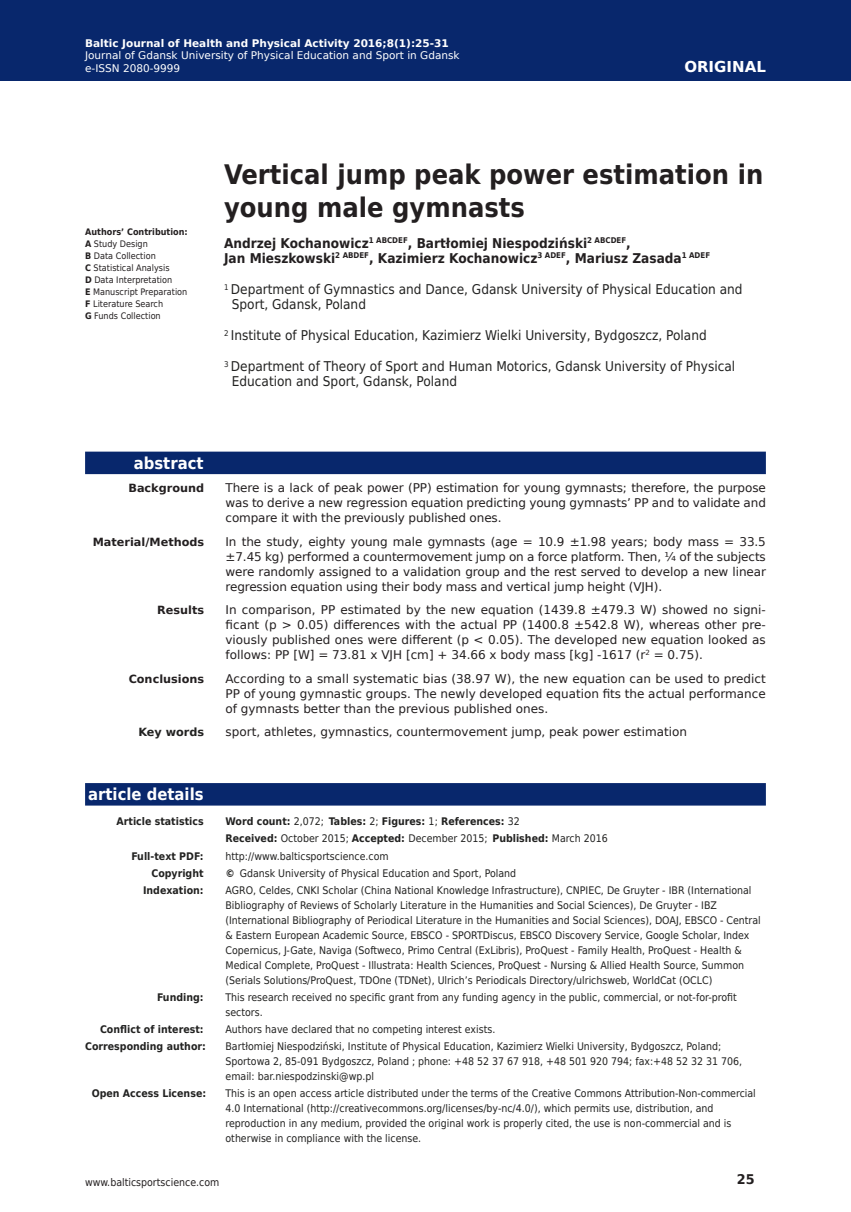
<style>
.page{position:relative;width:851px;height:1212px;background:#fff}
.page>*{position:absolute;margin:0;border:0;box-sizing:border-box;transform-origin:0 0}
.Title_English{font:700 27px/32.4px "DejaVu Sans Condensed";color:#231f20}
.t1{font:700 16.5px "DejaVu Sans Condensed";color:#fff}
.t2{font:700 15px "DejaVu Sans";color:#fff}
.t3{font:13.5px/15px "DejaVu Sans Condensed";color:#222221}
.t4{font:700 13.5px/15px "DejaVu Sans Condensed";color:#231f20}
.t5{font:700 13.35px "DejaVu Sans";color:#231f20;scale:.96 1}
.Abstract_Body_Text{font:12px/15px "DejaVu Sans";color:#231f20;text-align:justify}
.Abstract_Body_Text-2{font:700 11.25px "DejaVu Sans";color:#231f20}
.Abstract_Body_Text-3{font:700 11.25px "DejaVu Sans";color:#222221}
.Coresponding_Author{font:10.5px/15px "DejaVu Sans Condensed";color:#222221}
.Coresponding_Author-2{font:700 10.5px "DejaVu Sans Condensed";color:#222221}
.t6{font:10.5px "DejaVu Sans";color:#fff}
.t7{font:700 10.5px "DejaVu Sans";color:#fff}
.t8{font:10.5px "DejaVu Sans Condensed";color:#231f20}
.t9{font:9px "DejaVu Sans Condensed";color:#231f20}
.t10{font:700 9px "DejaVu Sans Condensed";color:#231f20}
.s1{font-weight:700}
.s2{font-weight:400}
</style>
<div class="page">
<div style="left:0;top:0;width:850px;height:80px;background:#08276c"></div>
<div style="left:85px;top:783px;width:680px;height:22px;background:#08276c"></div>
<div style="left:85px;top:452px;width:680px;height:22px;background:#08276c"></div>
<p class="t7" style="left:85px;top:34px;width:365px">Baltic Journal of Health and Physical Activity 2016;8(1):25-31</p>
<p class="t6" style="left:85px;top:47px;width:376px">Journal of Gdansk University of Physical Education and Sport in Gdansk</p>
<p class="t6" style="left:85px;top:60px;width:97px">e-ISSN 2080-9999</p>
<h3 class="t2" style="left:684px;top:54px;width:83px">ORIGINAL</h3>
<p class="t10" style="left:85px;top:225px;width:104px">Authors’ Contribution:</p>
<p class="t9" style="left:85px;top:237px;width:64px"><span class="s1">A</span> Study Design</p>
<p class="t9" style="left:85px;top:249px;width:72px"><span class="s1">B</span> Data Collection</p>
<p class="t9" style="left:85px;top:261px;width:86px"><span class="s1">C</span> Statistical Analysis</p>
<p class="t9" style="left:85px;top:273px;width:89px"><span class="s1">D</span> Data Interpretation</p>
<p class="t9" style="left:85px;top:285px;width:104px"><span class="s1">E</span> Manuscript Preparation</p>
<p class="t9" style="left:85px;top:297px;width:80px"><span class="s1">F</span> Literature Search</p>
<p class="t9" style="left:85px;top:309px;width:77px"><span class="s1">G</span> Funds Collection</p>
<p class="Title_English" style="left:224px;top:158px;width:540px">Vertical jump peak power estimation in young male gymnasts</p>
<p class="t4" style="left:224px;top:235px;width:487px">Andrzej Kochanowicz<sup>1</sup> <sup>ABCDEF</sup>, Bartłomiej Niespodziński<sup>2</sup> <sup>ABCDEF</sup>,<br>Jan Mieszkowski<sup>2</sup> <sup>ABDEF</sup>, Kazimierz Kochanowicz<sup>3</sup> <sup>ADEF</sup>, Mariusz Zasada<sup>1</sup> <sup>ADEF</sup></p>
<p class="t3" style="left:232px;top:281px;width:512px;text-indent:-8px"><sup>1</sup> Department of Gymnastics and Dance, Gdansk University of Physical Education and<br>Sport, Gdansk, Poland</p>
<p class="t3" style="left:224px;top:328px;width:484px"><sup>2</sup> Institute of Physical Education, Kazimierz Wielki University, Bydgoszcz, Poland</p>
<p class="t3" style="left:232px;top:359px;width:505px;text-indent:-8px"><sup>3</sup> Department of Theory of Sport and Human Motorics, Gdansk University of Physical<br>Education and Sport, Gdansk, Poland</p>
<p class="t1" style="left:134px;top:449px;width:71px">abstract</p>
<p class="Abstract_Body_Text-2" style="left:128px;top:479px;width:77px">Background</p>
<p class="Abstract_Body_Text" style="left:225px;top:480px;width:542px">There is a lack of peak power (PP) estimation for young gymnasts; therefore, the purpose was to derive a new regression equation predicting young gymnasts’ PP and to validate and compare it with the previously published ones.</p>
<p class="Abstract_Body_Text-2" style="left:93px;top:533px;width:113px">Material/Methods</p>
<p class="Abstract_Body_Text" style="left:225px;top:534px;width:542px">In the study, eighty young male gymnasts (age = 10.9 ±1.98 years; body mass = 33.5 ±7.45 kg) performed a countermovement jump on a force platform. Then, ¼ of the subjects were randomly assigned to a validation group and the rest served to develop a new linear regression equation using their body mass and vertical jump height (VJH).</p>
<p class="Abstract_Body_Text-2" style="left:157px;top:601px;width:48px">Results</p>
<p class="Abstract_Body_Text" style="left:225px;top:602px;width:542px">In comparison, PP estimated by the new equation (1439.8 ±479.3 W) showed no signi&shy;ficant (p &gt; 0.05) differences with the actual PP (1400.8 ±542.8 W), whereas other pre&shy;viously published ones were different (p &lt; 0.05). The developed new equation looked as follows: PP [W] = 73.81 x VJH [cm] + 34.66 x body mass [kg] -1617 (r<sup>2</sup> = 0.75).</p>
<p class="Abstract_Body_Text-2" style="left:129px;top:670px;width:77px">Conclusions</p>
<p class="Abstract_Body_Text" style="left:225px;top:671px;width:542px">According to a small systematic bias (38.97 W), the new equation can be used to predict PP of young gymnastic groups. The newly developed equation fits the actual performance of gymnasts better than the previous published ones.</p>
<p class="Abstract_Body_Text-3" style="left:138px;top:723px;width:67px">Key words</p>
<p class="Abstract_Body_Text" style="left:225px;top:724px;width:463px">sport, athletes, gymnastics, countermovement jump, peak power estimation</p>
<p class="t1" style="left:88px;top:781px;width:117px">article details</p>
<p class="Coresponding_Author-2" style="left:116px;top:813px;width:89px">Article statistics</p>
<p class="Coresponding_Author-2" style="left:225px;top:813px;width:296px">Word count: <span class="s2">2,072;</span> Tables: <span class="s2">2;</span> Figures: <span class="s2">1;</span> References: <span class="s2">32</span></p>
<p class="Coresponding_Author" style="left:225px;top:831px;width:383px"><span class="s1">Received:</span> October 2015; <span class="s1">Accepted:</span> December 2015; <span class="s1">Published:</span> March 2016</p>
<p class="Coresponding_Author-2" style="left:131px;top:847px;width:74px">Full-text PDF:</p>
<p class="Coresponding_Author" style="left:225px;top:848px;width:165px">http://www.balticsportscience.com</p>
<p class="Coresponding_Author-2" style="left:151px;top:864px;width:54px">Copyright</p>
<p class="Coresponding_Author" style="left:225px;top:865px;width:292px"><span class="s1">©</span> Gdansk University of Physical Education and Sport, Poland</p>
<p class="Coresponding_Author-2" style="left:143px;top:881px;width:62px">Indexation:</p>
<p class="Coresponding_Author" style="left:225px;top:882px;width:537px">AGRO, Celdes, CNKI Scholar (China National Knowledge Infrastructure), CNPIEC, De Gruyter - IBR (International Bibliography of Reviews of Scholarly Literature in the Humanities and Social Sciences), De Gruyter - IBZ (International Bibliography of Periodical Literature in the Humanities and Social Sciences), DOAJ, EBSCO - Central &amp; Eastern European Academic Source, EBSCO - SPORTDiscus, EBSCO Discovery Service, Google Scholar, Index Copernicus, J-Gate, Naviga (Softweco, Primo Central (ExLibris), ProQuest - Family Health, ProQuest - Health &amp; Medical Complete, ProQuest - Illustrata: Health Sciences, ProQuest - Nursing &amp; Allied Health Source, Summon (Serials Solutions/ProQuest, TDOne (TDNet), Ulrich’s Periodicals Directory/ulrichsweb, WorldCat (OCLC)</p>
<p class="Coresponding_Author-2" style="left:157px;top:989px;width:48px">Funding:</p>
<p class="Coresponding_Author" style="left:225px;top:989px;width:512px">This research received no specific grant from any funding agency in the public, commercial, or not-for-profit sectors.</p>
<p class="Coresponding_Author-2" style="left:100px;top:1021px;width:105px">Conflict of interest:</p>
<p class="Coresponding_Author" style="left:225px;top:1022px;width:271px">Authors have declared that no competing interest exists.</p>
<p class="Coresponding_Author-2" style="left:85px;top:1038px;width:122px">Corresponding author:</p>
<p class="Coresponding_Author" style="left:225px;top:1039px;width:518px">Bartłomiej Niespodziński, Institute of Physical Education, Kazimierz Wielki University, Bydgoszcz, Poland;<br>Sportowa 2, 85-091 Bydgoszcz, Poland ; phone: +48 52 37 67 918, +48 501 920 794; fax:+48 52 32 31 706, email: bar.niespodzinski@wp.pl</p>
<p class="Coresponding_Author-2" style="left:92px;top:1085px;width:116px">Open Access License:</p>
<p class="Coresponding_Author" style="left:225px;top:1086px;width:532px">This is an open access article distributed under the terms of the Creative Commons Attribution-Non-commercial 4.0 International (http://creativecommons.org/licenses/by-nc/4.0/), which permits use, distribution, and reproduction in any medium, provided the original work is properly cited, the use is non-commercial and is otherwise in compliance with the license.</p>
<p class="t8" style="left:85px;top:1174px;width:136px">www.balticsportscience.com</p>
<p class="t5" style="left:736px;top:1168px;width:20px">25</p>
</div>
